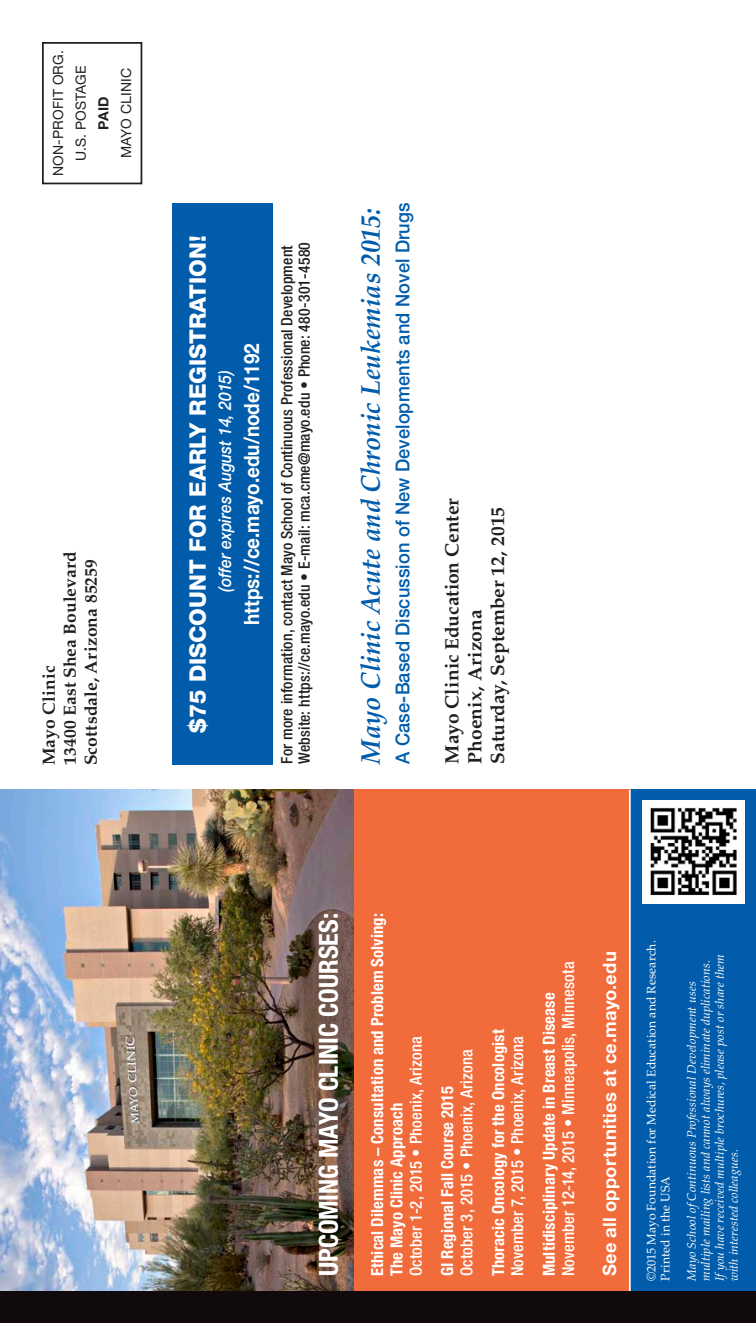
<style>
.page{position:relative;width:756px;height:1323px;background:#fff}
.page>*{position:absolute;margin:0;border:0;box-sizing:border-box;transform-origin:0 0}
.t1{font:italic 700 27.12px "Palatino LT Std";color:#015dac;scale:.95 1}
.t2{font:700 condensed 26.25px "Helvetica Neue LT Std";letter-spacing:-.005em;color:#fff}
.Schedule_date{font:800 22.75px "Helvetica Neue LT Std";color:#fff}
.Schedule_date-2{font:700 21px "Helvetica Neue LT Std";color:#fff;scale:.9 1}
.t3{font:700 19.25px/22.8px "Palatino LT Std";letter-spacing:.005em;color:#231f20}
.Schedule_bodycopy{font:500 19.25px "Helvetica Neue LT Std";letter-spacing:.005em;color:#015dac;scale:.95 1}
.t4{font:700 18.38px "Helvetica Neue LT Std";letter-spacing:.015em;color:#fff}
.t5{font:700 17.5px "Palatino LT Std";letter-spacing:.01em;color:#231f20}
.Schedule_date-3{font:italic 500 17.5px "Helvetica Neue LT Std";color:#fff;scale:.9 1}
.t6{font:700 condensed 16.62px/19.2px "Helvetica Neue LT Std";letter-spacing:.01em;color:#fff}
.t7{font:500 condensed 16.62px/19.2px "Helvetica Neue LT Std";letter-spacing:.005em;color:#fff}
.t8{font:500 condensed 15.75px "Helvetica Neue LT Std";letter-spacing:.01em;color:#231f20}
.t9{font:14px "Helvetica Neue LT Std";letter-spacing:.01em;color:#231f20}
.t10{font:700 14px "Helvetica Neue LT Std";color:#231f20}
.t11{font:italic 12.25px/14px "Palatino LT Std";letter-spacing:.01em;color:#fff}
.t12{font:12.25px "Palatino LT Std";letter-spacing:.01em;color:#fff}
.s1{font-weight:500}
.s2{font-weight:700}
</style>
<div class="page">
<div style="left:0;top:790px;width:756px;height:533px;background:#f26b3b"></div>
<div style="left:630px;top:790px;width:126px;height:533px;background:#015dac"></div>
<div style="left:42px;top:42px;width:100px;height:142px;border:2px solid #231f20"></div>
<div style="left:172px;top:203px;width:101px;height:562px;background:#015dac"></div>
<hr style="left:629px;top:790px;width:2px;height:533px;background:#fff">
<img style="left:643px;top:801px;width:101px;height:102px">
<img style="left:0;top:790px;width:354px;height:502px">
<div style="left:0;top:1292px;width:756px;height:31px;background:#110a0c"></div>
<p class="t9" style="left:50px;top:176px;width:128px;rotate:-90deg">NON-PROFIT ORG.</p>
<p class="t9" style="left:72px;top:161px;width:97px;rotate:-90deg">U.S. POSTAGE</p>
<p class="t10" style="left:95px;top:130px;width:35px;rotate:-90deg">PAID</p>
<p class="t9" style="left:118px;top:158px;width:91px;rotate:-90deg">MAYO CLINIC</p>
<p class="t5" style="left:60px;top:765px;width:216px;rotate:-90deg">13400 East Shea Boulevard</p>
<p class="t5" style="left:81px;top:765px;width:208px;rotate:-90deg">Scottsdale, Arizona 85259</p>
<p class="t5" style="left:39px;top:765px;width:101px;rotate:-90deg">Mayo Clinic</p>
<p class="Schedule_date" style="left:184px;top:733px;width:499px;rotate:-90deg">$75 DISCOUNT FOR EARLY REGISTRATION!</p>
<p class="Schedule_date-3" style="left:215px;top:592px;width:249px;rotate:-90deg">(offer expires August 14, 2015)</p>
<p class="Schedule_date-2" style="left:239px;top:625px;width:315px;rotate:-90deg">https://ce.mayo.edu/node/1192</p>
<p class="t8" style="left:277px;top:764px;width:520px;rotate:-90deg">For more information, contact Mayo School of Continuous Professional Development</p>
<p class="t8" style="left:295px;top:764px;width:523px;rotate:-90deg">Website: https://ce.mayo.edu • E-mail: mca.cme@mayo.edu • Phone: 480-301-4580</p>
<p class="t1" style="left:355px;top:764px;width:586px;rotate:-90deg">Mayo Clinic Acute and Chronic Leukemias 2015:</p>
<p class="Schedule_bodycopy" style="left:391px;top:764px;width:592px;rotate:-90deg">A Case-Based Discussion of New Developments and Novel Drugs</p>
<p class="t3" style="left:441px;top:764px;width:267px;rotate:-90deg">Mayo Clinic Education Center<br>Phoenix, Arizona<br>Saturday, September 12, 2015</p>
<p class="t2" style="left:313px;top:1276px;width:365px;rotate:-90deg">UPCOMING MAYO CLINIC COURSES:</p>
<p class="t6" style="left:367px;top:1276px;width:365px;rotate:-90deg">Ethical Dilemmas – Consultation and Problem Solving:<br>The Mayo Clinic Approach<br><span class="s1">October 1-2, 2015 • Phoenix, Arizona</span></p>
<p class="t7" style="left:438px;top:1276px;width:228px;rotate:-90deg"><span class="s2">GI Regional Fall Course 2015<br></span>October 3, 2015 • Phoenix, Arizona</p>
<p class="t6" style="left:488px;top:1276px;width:249px;rotate:-90deg">Thoracic Oncology for the Oncologist<br><span class="s1">November 7, 2015 • Phoenix, Arizona</span></p>
<p class="t7" style="left:539px;top:1276px;width:317px;rotate:-90deg"><span class="s2">Multidisciplinary Update in Breast Disease<br></span>November 12-14, 2015 • Minneapolis, Minnesota</p>
<p class="t4" style="left:598px;top:1276px;width:326px;rotate:-90deg">See all opportunities at ce.mayo.edu</p>
<p class="t12" style="left:644px;top:1281px;width:342px;rotate:-90deg">©2015 Mayo Foundation for Medical Education and Research.</p>
<p class="t12" style="left:658px;top:1281px;width:106px;rotate:-90deg">Printed in the USA</p>
<p class="t11" style="left:685px;top:1281px;width:328px;rotate:-90deg">Mayo School of Continuous Professional Development uses multiple mailing lists and cannot always eliminate duplications.<br>If you have received multiple brochures, please post or share them with interested colleagues.</p>
</div>
